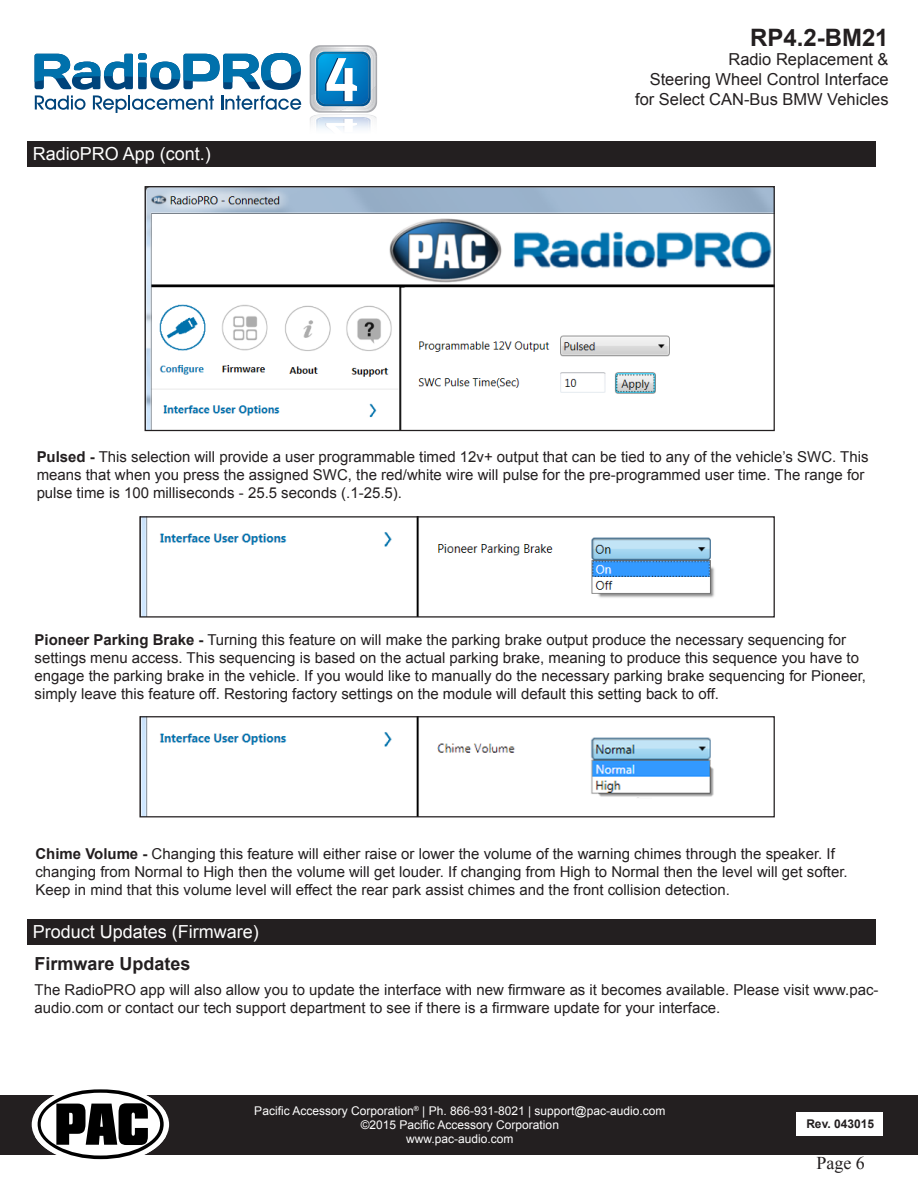
<style>
.page{position:relative;width:918px;height:1188px;background:#fff}
.page>*{position:absolute;margin:0;border:0;box-sizing:border-box;transform-origin:0 0}
.t1{font:700 24px "Arial";color:#231f20}
.t2{font:18px "Arial";color:#fff}
.numbers{font:700 18px "Arial";color:#231f20}
.t3{font:18px "Times New Roman";color:#231f20}
.t4{font:16.5px/19.8px "Arial";color:#231f20;text-align:right}
.numbers-2{font:15px/18px "Arial";color:#231f20}
.t5{font:12px/14.4px "Arial";color:#fff;text-align:center}
.t6{font:700 12px "Arial";color:#231f20}
.s1{font-weight:700}
</style>
<div class="page">
<div style="left:0;top:1095px;width:918px;height:60px;background:#231f20"></div>
<div style="left:797px;top:1113px;width:86px;height:23px;background:#fff"></div>
<svg style="left:35px;top:1089px;width:130px;height:71px"></svg>
<svg style="left:35px;top:53px;width:266px;height:60px"></svg>
<svg style="left:310px;top:45px;width:67px;height:68px"></svg>
<svg style="left:310px;top:47px;width:67px;height:83px"></svg>
<div style="left:27px;top:141px;width:848px;height:25px;background:#231f20"></div>
<img style="left:147px;top:188px;width:626px;height:241px">
<div style="left:145px;top:186px;width:630px;height:245px;border:1px solid #231f20"></div>
<img style="left:141px;top:518px;width:574px;height:98px">
<div style="left:139px;top:516px;width:636px;height:102px;border:1px solid #231f20"></div>
<div style="left:27px;top:920px;width:848px;height:25px;background:#231f20"></div>
<img style="left:141px;top:718px;width:573px;height:97px">
<div style="left:139px;top:716px;width:636px;height:101px;border:1px solid #231f20"></div>
<p class="t2" style="left:33px;top:142px;width:180px">RadioPRO App (cont.)</p>
<h1 class="t1" style="left:750px;top:21px;width:140px">RP4.2-BM21</h1>
<p class="t4" style="left:635px;top:50px;width:255px">Radio Replacement &amp;<br>Steering Wheel Control Interface for Select CAN-Bus BMW Vehicles</p>
<p class="numbers-2" style="left:37px;top:448px;width:833px"><span class="s1">Pulsed -</span> This selection will provide a user programmable timed 12v+ output that can be tied to any of the vehicle’s SWC. This means that when you press the assigned SWC, the red/white wire will pulse for the pre-programmed user time. The range for pulse time is 100 milliseconds - 25.5 seconds (.1-25.5).</p>
<p class="numbers-2" style="left:35px;top:631px;width:833px"><span class="s1">Pioneer Parking Brake -</span> Turning this feature on will make the parking brake output produce the necessary sequencing for settings menu access. This sequencing is based on the actual parking brake, meaning to produce this sequence you have to engage the parking brake in the vehicle. If you would like to manually do the necessary parking brake sequencing for Pioneer, simply leave this feature off. Restoring factory settings on the module will default this setting back to off.</p>
<p class="numbers-2" style="left:35px;top:845px;width:814px"><span class="s1">Chime Volume -</span> Changing this feature will either raise or lower the volume of the warning chimes through the speaker. If changing from Normal to High then the volume will get louder. If changing from High to Normal then the level will get softer.<br>Keep in mind that this volume level will effect the rear park assist chimes and the front collision detection.</p>
<p class="t2" style="left:33px;top:920px;width:228px">Product Updates (Firmware)</p>
<p class="numbers" style="left:35px;top:952px;width:157px">Firmware Updates</p>
<p class="numbers-2" style="left:35px;top:981px;width:845px">The RadioPRO app will also allow you to update the interface with new firmware as it becomes available. Please visit www.pac&shy;audio.com or contact our tech support department to see if there is a firmware update for your interface.</p>
<p class="t5" style="left:254px;top:1103px;width:413px">Pacific Accessory Corporation<sup>®</sup> | Ph. 866-931-8021 | support@pac-audio.com ©2015 Pacific Accessory Corporation<br>www.pac-audio.com</p>
<p class="t6" style="left:806px;top:1116px;width:69px">Rev. 043015</p>
<p class="t3" style="left:816px;top:1151px;width:50px">Page 6</p>
</div>
